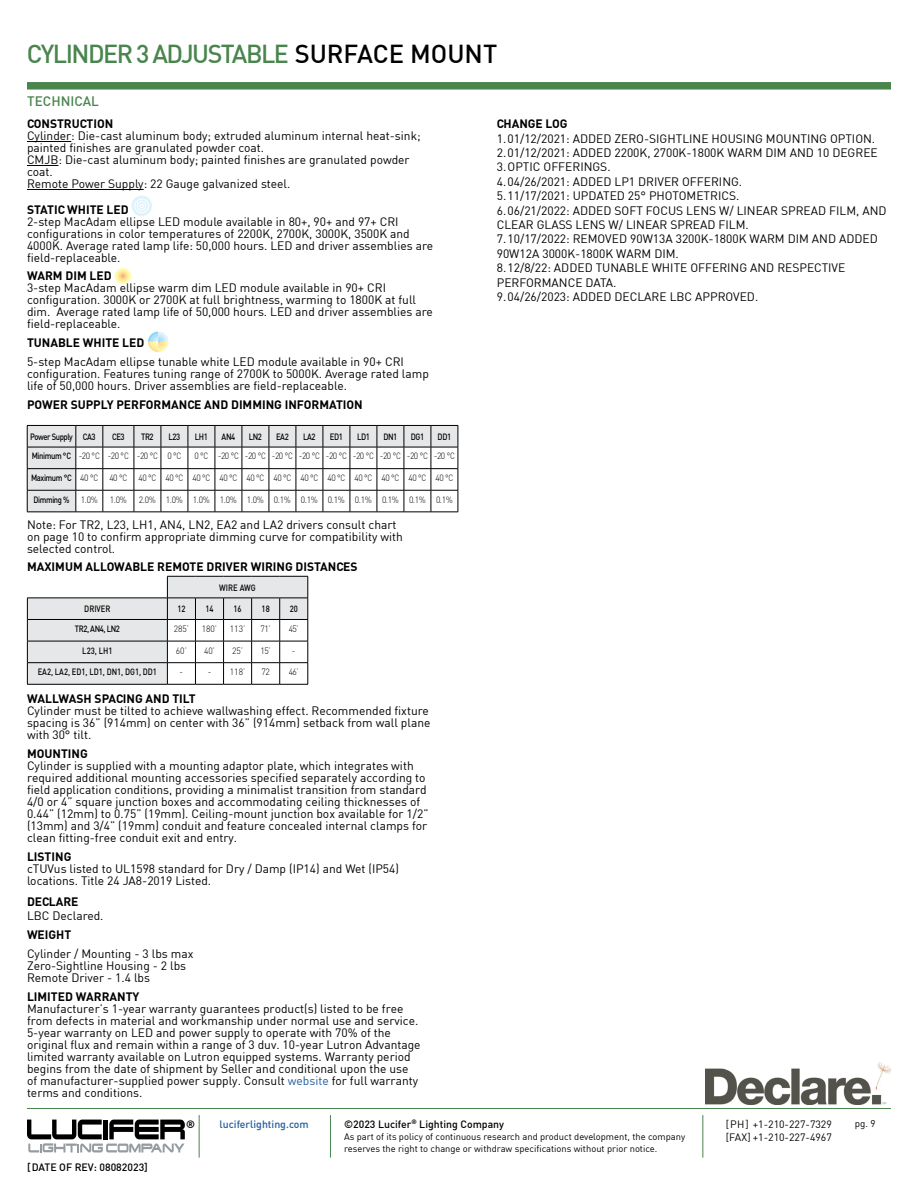
<style>
.page{position:relative;width:918px;height:1188px;background:#fff}
.page>*{position:absolute;margin:0;border:0;box-sizing:border-box;transform-origin:0 0}
.t1{font:500 25.5px "DIN";letter-spacing:-.06em;color:#49854d}
.t2{font:500 13.5px "DIN";color:#49854d}
.t3{font:12px/12px "DIN";color:#000}
.t4{font:700 12px "DIN";color:#000}
.t5{font:500 10.5px "DIN";color:#000}
.t6{font:10.5px "DIN";color:#000}
.t7{font:500 10.5px "DIN";color:#215e9e}
.t8{font:700 10.5px "DIN";color:#000}
.t9{font:9.75px "DIN";color:#000}
.t10{font:9.3px/12px "DIN";color:#000}
.t11{font:300 9px "DIN";letter-spacing:-.05em;color:#000;scale:.95 1}
.t12{font:500 9px "DIN";letter-spacing:-.05em;color:#000;scale:.85 1}
.t13{font:500 9px "DIN";color:#000;scale:.84 1}
.t14{font:500 9px "DIN";letter-spacing:-.05em;color:#000;scale:.84 1}
.s1{color:#000}
.s2{font-weight:500}
.s3{color:#215e9e}
</style>
<div class="page">
<hr style="left:27px;top:1108px;width:864px;height:1px;background:#49854d">
<hr style="left:199px;top:1115px;width:1px;height:43px;background:#49854d">
<hr style="left:330px;top:1115px;width:1px;height:43px;background:#49854d">
<hr style="left:702px;top:1115px;width:1px;height:43px;background:#49854d">
<svg style="left:27px;top:1120px;width:158px;height:32px"></svg>
<hr style="left:27px;top:141px;width:44px;height:1px;background:#000">
<hr style="left:27px;top:165px;width:31px;height:1px;background:#000">
<hr style="left:27px;top:189px;width:117px;height:1px;background:#000">
<div style="left:27px;top:82px;width:864px;height:8px;background:#49854d"></div>
<svg style="left:114px;top:268px;width:17px;height:16px"></svg>
<div style="left:117px;top:270px;width:12px;height:12px;background:#fff296;border-radius:50%"></div>
<div style="left:119px;top:272px;width:8px;height:8px;background:#ffd98f;border-radius:50%"></div>
<svg style="left:121px;top:274px;width:4px;height:4px"></svg>
<div style="left:131px;top:196px;width:21px;height:20px;background:#e0f2fc;border-radius:50%"></div>
<div style="left:135px;top:199px;width:14px;height:14px;border:1px solid #fff;border-radius:50%"></div>
<div style="left:137px;top:201px;width:9px;height:9px;border:1px solid #fff;border-radius:50%"></div>
<svg style="left:140px;top:204px;width:4px;height:4px"></svg>
<svg style="left:27px;top:425px;width:432px;height:88px"></svg>
<svg style="left:27px;top:576px;width:282px;height:109px"></svg>
<hr style="left:27px;top:598px;width:141px;height:1px;background:#000">
<svg style="left:148px;top:332px;width:20px;height:20px"></svg>
<img style="left:706px;top:1063px;width:185px;height:41px">
<h1 class="t1" style="left:27px;top:38px;width:472px">CYLINDER 3 ADJUSTABLE <span class="s1">SURFACE MOUNT</span></h1>
<p class="t2" style="left:27px;top:92px;width:73px">TECHNICAL</p>
<p class="t4" style="left:27px;top:116px;width:88px">CONSTRUCTION</p>
<p class="t3" style="left:27px;top:130px;width:395px">Cylinder: Die-cast aluminum body; extruded aluminum internal heat-sink; painted finishes are granulated powder coat.<br>CMJB: Die-cast aluminum body; painted finishes are granulated powder coat.<br>Remote Power Supply: 22 Gauge galvanized steel.</p>
<p class="t4" style="left:27px;top:201px;width:103px">STATIC WHITE LED</p>
<p class="t3" style="left:27px;top:215px;width:408px">2-step MacAdam ellipse LED module available in 80+, 90+ and 97+ CRI configurations in color temperatures of 2200K, 2700K, 3000K, 3500K and 4000K. Average rated lamp life: 50,000 hours. LED and driver assemblies are field-replaceable.</p>
<p class="t4" style="left:27px;top:268px;width:86px">WARM DIM LED</p>
<p class="t3" style="left:27px;top:282px;width:407px">3-step MacAdam ellipse warm dim LED module available in 90+ CRI configuration. 3000K or 2700K at full brightness, warming to 1800K at full dim. Average rated lamp life of 50,000 hours. LED and driver assemblies are field-replaceable.</p>
<p class="t4" style="left:27px;top:335px;width:119px">TUNABLE WHITE LED</p>
<p class="t3" style="left:27px;top:355px;width:403px">5-step MacAdam ellipse tunable white LED module available in 90+ CRI configuration. Features tuning range of 2700K to 5000K. Average rated lamp life of 50,000 hours. Driver assemblies are field-replaceable.</p>
<p class="t4" style="left:27px;top:396px;width:337px">POWER SUPPLY PERFORMANCE AND DIMMING INFORMATION</p>
<p class="t12" style="left:30px;top:431px;width:79px">Power Supply CA3</p>
<p class="t12" style="left:112px;top:431px;width:16px">CE3</p>
<p class="t12" style="left:141px;top:431px;width:16px">TR2</p>
<p class="t12" style="left:169px;top:431px;width:15px">L23</p>
<p class="t12" style="left:195px;top:431px;width:17px">LH1</p>
<p class="t12" style="left:222px;top:431px;width:18px">AN4</p>
<p class="t12" style="left:249px;top:431px;width:17px">LN2</p>
<p class="t12" style="left:276px;top:431px;width:16px">EA2</p>
<p class="t12" style="left:303px;top:431px;width:16px">LA2</p>
<p class="t12" style="left:330px;top:431px;width:17px">ED1</p>
<p class="t12" style="left:357px;top:431px;width:17px">LD1</p>
<p class="t12" style="left:383px;top:431px;width:18px">DN1</p>
<p class="t12" style="left:411px;top:431px;width:17px">DG1</p>
<p class="t12" style="left:438px;top:431px;width:17px">DD1</p>
<p class="t11" style="left:32px;top:451px;width:159px"><span class="s2">Minimum °C</span> -20 °C -20 °C -20 °C 0 °C</p>
<p class="t11" style="left:194px;top:451px;width:276px">0 °C -20 °C -20 °C -20 °C -20 °C -20 °C -20 °C -20 °C -20 °C -20 °C</p>
<p class="t11" style="left:31px;top:472px;width:446px"><span class="s2">Maximum °C</span> 40 °C 40 °C 40 °C 40 °C 40 °C 40 °C 40 °C 40 °C 40 °C 40 °C 40 °C 40 °C 40 °C 40 °C</p>
<p class="t14" style="left:34px;top:494px;width:44px">Dimming %</p>
<p class="t11" style="left:81px;top:494px;width:19px">1.0%</p>
<p class="t11" style="left:110px;top:494px;width:19px">1.0%</p>
<p class="t11" style="left:139px;top:494px;width:332px">2.0% 1.0% 1.0% 1.0% 1.0% 0.1% 0.1% 0.1% 0.1% 0.1% 0.1% 0.1%</p>
<p class="t3" style="left:27px;top:518px;width:377px">Note: For TR2, L23, LH1, AN4, LN2, EA2 and LA2 drivers consult chart on page 10 to confirm appropriate dimming curve for compatibility with selected control.</p>
<p class="t4" style="left:27px;top:559px;width:332px">MAXIMUM ALLOWABLE REMOTE DRIVER WIRING DISTANCES</p>
<p class="t12" style="left:219px;top:582px;width:44px">WIRE AWG</p>
<p class="t12" style="left:84px;top:603px;width:32px">DRIVER</p>
<p class="t12" style="left:177px;top:603px;width:11px">12</p>
<p class="t12" style="left:205px;top:603px;width:11px">14</p>
<p class="t12" style="left:234px;top:603px;width:11px">16</p>
<p class="t12" style="left:262px;top:603px;width:11px">18</p>
<p class="t12" style="left:290px;top:603px;width:11px">20</p>
<p class="t12" style="left:75px;top:623px;width:54px">TR2, AN4, LN2</p>
<p class="t11" style="left:174px;top:623px;width:18px">285’</p>
<p class="t11" style="left:202px;top:623px;width:18px">180’</p>
<p class="t11" style="left:230px;top:623px;width:18px">113’</p>
<p class="t11" style="left:261px;top:623px;width:12px">71’</p>
<p class="t11" style="left:289px;top:623px;width:12px">45’</p>
<p class="t12" style="left:82px;top:645px;width:37px">L23, LH1</p>
<p class="t11" style="left:176px;top:645px;width:13px">60’</p>
<p class="t11" style="left:204px;top:645px;width:13px">40’</p>
<p class="t11" style="left:232px;top:645px;width:13px">25’</p>
<p class="t11" style="left:261px;top:645px;width:12px">15’</p>
<p class="t11" style="left:292px;top:645px;width:5px">-</p>
<p class="t13" style="left:38px;top:666px;width:143px">EA2, LA2, ED1, LD1, DN1, DG1, DD1</p>
<p class="t11" style="left:180px;top:666px;width:5px">-</p>
<p class="t11" style="left:208px;top:666px;width:41px">- 118’</p>
<p class="t11" style="left:261px;top:666px;width:10px">72</p>
<p class="t11" style="left:289px;top:666px;width:12px">46’</p>
<p class="t4" style="left:27px;top:691px;width:170px">WALLWASH SPACING AND TILT</p>
<p class="t3" style="left:27px;top:705px;width:405px">Cylinder must be tilted to achieve wallwashing effect. Recommended fixture spacing is 36” (914mm) on center with 36” (914mm) setback from wall plane with 30° tilt.</p>
<p class="t4" style="left:27px;top:746px;width:62px">MOUNTING</p>
<p class="t3" style="left:27px;top:760px;width:403px">Cylinder is supplied with a mounting adaptor plate, which integrates with required additional mounting accessories specified separately according to field application conditions, providing a minimalist transition from standard 4/0 or 4” square junction boxes and accommodating ceiling thicknesses of 0.44” (12mm) to 0.75” (19mm). Ceiling-mount junction box available for 1/2” (13mm) and 3/4” (19mm) conduit and feature concealed internal clamps for clean fitting-free conduit exit and entry.</p>
<p class="t4" style="left:27px;top:849px;width:46px">LISTING</p>
<p class="t3" style="left:27px;top:863px;width:374px">cTUVus listed to UL1598 standard for Dry / Damp (IP14) and Wet (IP54) locations. Title 24 JA8-2019 Listed.</p>
<p class="t4" style="left:27px;top:894px;width:53px">DECLARE</p>
<p class="t3" style="left:27px;top:910px;width:78px">LBC Declared.</p>
<p class="t4" style="left:27px;top:927px;width:46px">WEIGHT</p>
<p class="t3" style="left:27px;top:947px;width:168px">Cylinder / Mounting - 3 lbs max<br>Zero-Sightline Housing - 2 lbs<br>Remote Driver - 1.4 lbs</p>
<p class="t4" style="left:27px;top:988px;width:114px">LIMITED WARRANTY</p>
<p class="t3" style="left:27px;top:1002px;width:395px">Manufacturer’s 1-year warranty guarantees product(s) listed to be free from defects in material and workmanship under normal use and service.<br>5-year warranty on LED and power supply to operate with 70% of the original flux and remain within a range of 3 duv. 10-year Lutron Advantage limited warranty available on Lutron equipped systems. Warranty period begins from the date of shipment by Seller and conditional upon the use of manufacturer-supplied power supply. Consult <span class="s3">website</span> for full warranty terms and conditions.</p>
<p class="t4" style="left:497px;top:116px;width:72px">CHANGE LOG</p>
<p class="t3" style="left:497px;top:131px;width:391px;line-height:14.4px">1.01/12/2021: ADDED ZERO-SIGHTLINE HOUSING MOUNTING OPTION.<br>2.01/12/2021: ADDED 2200K, 2700K-1800K WARM DIM AND 10 DEGREE 3.OPTIC OFFERINGS.<br>4.04/26/2021: ADDED LP1 DRIVER OFFERING.<br>5.11/17/2021: UPDATED 25° PHOTOMETRICS.<br>6.06/21/2022: ADDED SOFT FOCUS LENS W/ LINEAR SPREAD FILM, AND CLEAR GLASS LENS W/ LINEAR SPREAD FILM.<br>7.10/17/2022: REMOVED 90W13A 3200K-1800K WARM DIM AND ADDED 90W12A 3000K-1800K WARM DIM.<br>8.12/8/22: ADDED TUNABLE WHITE OFFERING AND RESPECTIVE PERFORMANCE DATA.<br>9.04/26/2023: ADDED DECLARE LBC APPROVED.</p>
<p class="t5" style="left:27px;top:1161px;width:122px">[DATE OF REV: 08082023]</p>
<p class="t8" style="left:186px;top:1117px;width:10px">®</p>
<p class="t7" style="left:220px;top:1117px;width:91px">luciferlighting.com</p>
<p class="t5" style="left:344px;top:1117px;width:162px">©2023 Lucifer<sup>®</sup> Lighting Company</p>
<p class="t10" style="left:344px;top:1130px;width:343px">As part of its policy of continuous research and product development, the company reserves the right to change or withdraw specifications without prior notice.</p>
<p class="t6" style="left:726px;top:1117px;width:108px">[PH] +1-210-227-7329</p>
<p class="t9" style="left:855px;top:1118px;width:22px">pg. 9</p>
<p class="t6" style="left:726px;top:1131px;width:108px">[FAX] +1-210-227-4967</p>
</div>
